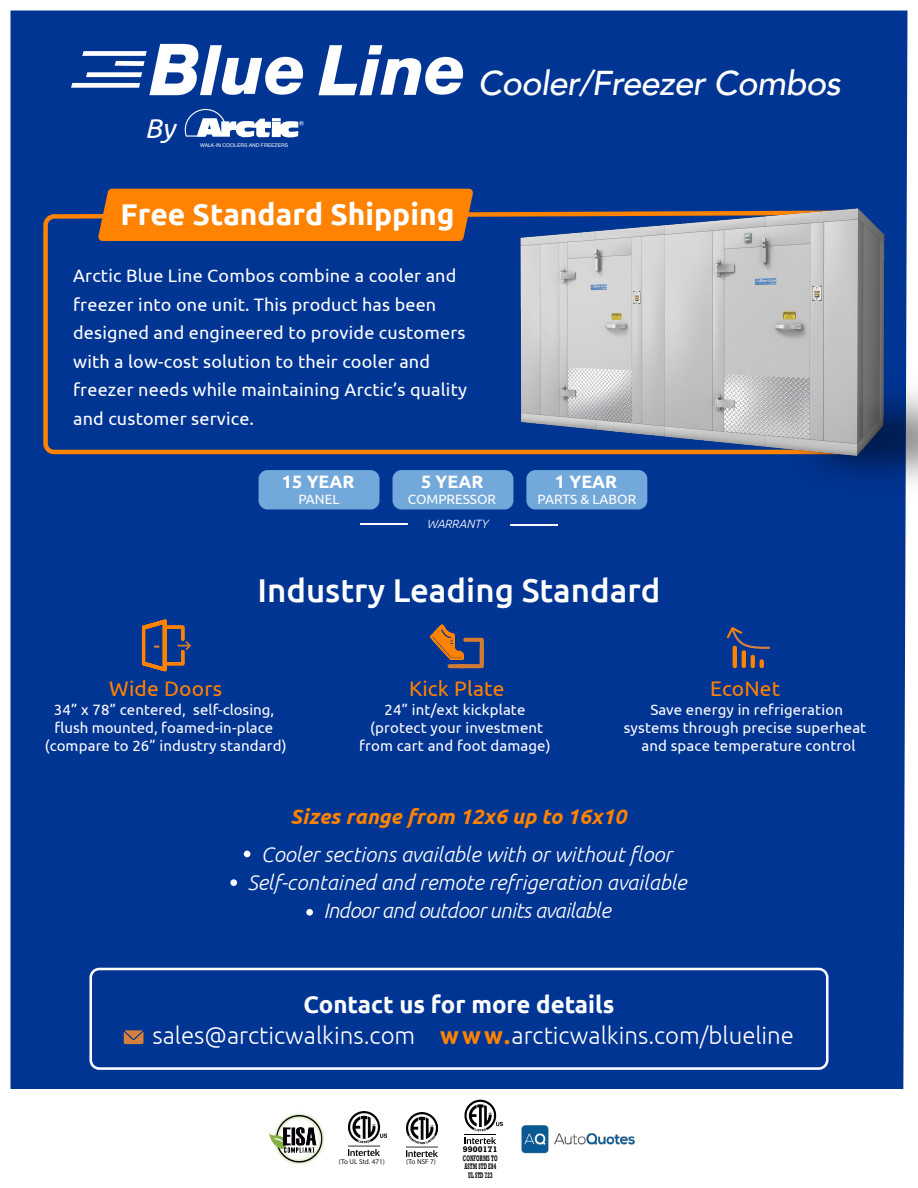
<style>
.page{position:relative;width:918px;height:1188px;background:#fff}
.page>*{position:absolute;margin:0;border:0;box-sizing:border-box;transform-origin:0 0}
.t1{font:italic 500 34.35px "Avenir";letter-spacing:-.02em;color:#fff}
.t2{font:500 33px "Ubuntu";color:#fff}
.t3{font:700 30px "Ubuntu";color:#fff}
.t4{font:italic 27.3px "Ubuntu";color:#fff}
.t5{font:300 24px/30.9px "Ubuntu";color:#fff}
.t6{font:italic 300 21px/28.3px "Ubuntu";color:#fff;text-align:center}
.t7{font:italic 700 21px "Ubuntu";color:#ff8200}
.t8{font:21px "Ubuntu";letter-spacing:.01em;color:#ff8200}
.t9{font:18px/28.5px "Ubuntu";letter-spacing:.01em;color:#fff}
.t10{font:700 18px "Ubuntu";color:#fff}
.t11{font:15px/18px "Ubuntu";letter-spacing:.01em;color:#fff;text-align:center}
.t12{font:13.5px "Ubuntu";color:#fff}
.t13{font:italic 300 12px "Ubuntu";color:#fff}
.t14{font:700 7.65px/8.6px "Rockwell";letter-spacing:.03em;color:#000;text-align:center}
.t15{font:700 7.05px "Myriad Pro";color:#1f1713}
.t16{font:5.1px "Helvetica";color:#fff}
.s1{font-size:10.5px}
.s2{font-weight:700}
.s3{font-weight:700;color:#ff8200}
</style>
<div class="page">
<div style="left:11px;top:11px;width:896px;height:1078px;background:#003594"></div>
<div style="left:41px;top:212px;width:371px;height:244px;background:#003594"></div>
<hr style="left:360px;top:523px;width:48px;height:2px;background:#fff">
<hr style="left:510px;top:524px;width:48px;height:2px;background:#fff">
<div style="left:98px;top:189px;width:314px;height:52px;background:#ff8200"></div>
<div style="left:89px;top:968px;width:740px;height:102px;border:3px solid #fff;border-radius:9px"></div>
<svg style="left:430px;top:625px;width:54px;height:43px;background:#5a5162"></svg>
<svg style="left:142px;top:620px;width:49px;height:51px;background:#504d65"></svg>
<hr style="left:733px;top:648px;width:4px;height:18px;background:#ff8200">
<hr style="left:742px;top:652px;width:4px;height:14px;background:#ff8200">
<svg style="left:751px;top:657px;width:13px;height:9px"></svg>
<svg style="left:727px;top:627px;width:43px;height:23px"></svg>
<svg style="left:244px;top:851px;width:6px;height:6px"></svg>
<div style="left:230px;top:879px;width:7px;height:7px;background:#fff;border-radius:50%"></div>
<div style="left:306px;top:909px;width:7px;height:7px;background:#fff;border-radius:50%"></div>
<svg style="left:185px;top:109px;width:119px;height:29px"></svg>
<div style="left:259px;top:470px;width:121px;height:39px;background:#73a8da;border-radius:9px"></div>
<div style="left:393px;top:470px;width:120px;height:39px;background:#73a8da;border-radius:9px"></div>
<img style="left:759px;top:509px;width:148px;height:3px">
<img style="left:412px;top:151px;width:506px;height:358px">
<svg style="left:71px;top:44px;width:393px;height:51px"></svg>
<svg style="left:124px;top:1031px;width:19px;height:13px"></svg>
<img style="left:521px;top:1125px;width:114px;height:29px">
<img style="left:348px;top:1112px;width:38px;height:44px">
<img style="left:406px;top:1112px;width:32px;height:44px">
<img style="left:269px;top:1113px;width:56px;height:52px">
<hr style="left:464px;top:1134px;width:32px;height:1px;background:#000">
<svg style="left:464px;top:1137px;width:32px;height:7px"></svg>
<svg style="left:464px;top:1100px;width:39px;height:31px"></svg>
<h3 class="t4" style="left:145px;top:112px;width:31px">By</h3>
<p class="t16" style="left:200px;top:141px;width:90px">WALK-IN COOLERS AND FREEZERS</p>
<h1 class="t1" style="left:478px;top:62px;width:364px">Cooler/Freezer Combos</h1>
<h3 class="t3" style="left:120px;top:196px;width:336px">Free Standard Shipping</h3>
<p class="t9" style="left:73px;top:261px;width:395px">Arctic Blue Line Combos combine a cooler and freezer into one unit. This product has been designed and engineered to provide customers with a low-cost solution to their cooler and freezer needs while maintaining Arctic’s quality and customer service.</p>
<p class="t10" style="left:282px;top:471px;width:74px">15 YEAR</p>
<p class="t12" style="left:298px;top:491px;width:43px">PANEL</p>
<p class="t10" style="left:421px;top:471px;width:64px">5 YEAR</p>
<p class="t12" style="left:408px;top:491px;width:90px">COMPRESSOR</p>
<p class="t13" style="left:427px;top:516px;width:62px">WARRANTY</p>
<p class="t10" style="left:555px;top:471px;width:64px">1 YEAR</p>
<p class="t12" style="left:538px;top:491px;width:100px">PARTS &amp; LABOR</p>
<p class="t12" style="left:581px;top:491px;width:55px"><span class="s1">&amp;</span> LABOR</p>
<h3 class="t8" style="left:109px;top:676px;width:114px">Wide Doors</h3>
<h2 class="t2" style="left:257px;top:570px;width:405px">Industry Leading Standard</h2>
<h3 class="t8" style="left:409px;top:676px;width:97px">Kick Plate</h3>
<h3 class="t8" style="left:710px;top:676px;width:72px">EcoNet</h3>
<p class="t11" style="left:45px;top:700px;width:243px">34” x 78” centered, self-closing, flush mounted, foamed-in-place (compare to 26” industry standard)</p>
<p class="t11" style="left:359px;top:700px;width:193px">24” int/ext kickplate (protect your investment from cart and foot damage)</p>
<p class="t11" style="left:624px;top:700px;width:244px">Save energy in refrigeration systems through precise superheat and space temperature control</p>
<h3 class="t7" style="left:290px;top:804px;width:338px">Sizes range from 12x6 up to 16x10</h3>
<h3 class="t6" style="left:248px;top:840px;width:441px">Cooler sections available with or without floor<br>Self-contained and remote refrigeration available<br>Indoor and outdoor units available</h3>
<h3 class="t5" style="left:152px;top:989px;width:643px;text-indent:151px"><span class="s2">Contact us for more details </span>sales@arcticwalkins.com <span class="s3">www.</span>arcticwalkins.com/blueline</h3>
<p class="t15" style="left:339px;top:1157px;width:47px">(To UL Std. 471)</p>
<p class="t15" style="left:406px;top:1157px;width:31px">(To NSF 7)</p>
<p class="t14" style="left:463px;top:1145px;width:36px">9900171<br>CONFORMS TO<br>ASTM STD E84<br>UL STD 723</p>
</div>
